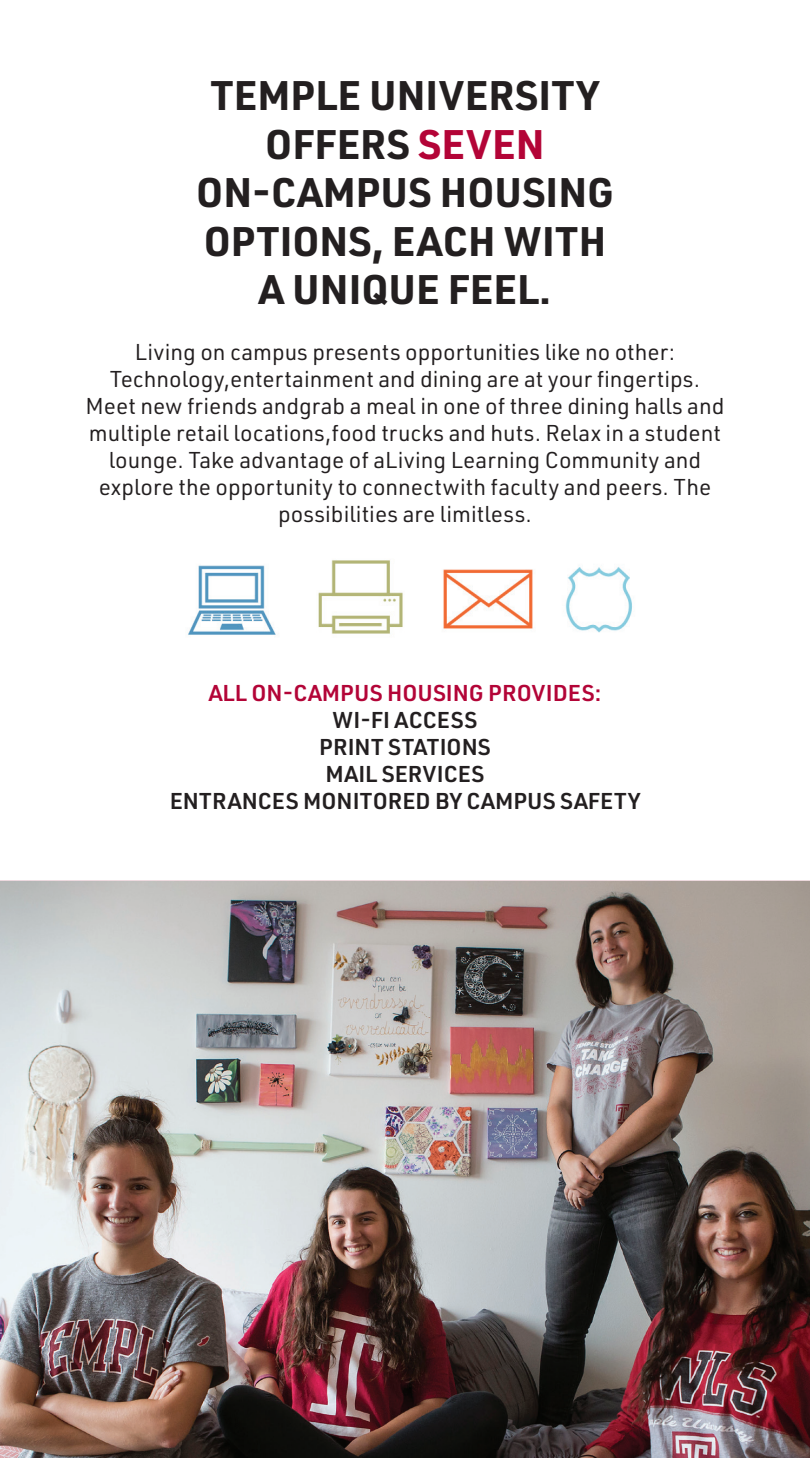
<style>
.page{position:relative;width:810px;height:1458px;background:#fff}
.page>*{position:absolute;margin:0;border:0;box-sizing:border-box;transform-origin:0 0}
.t1{font:700 40.5px/48.6px "URWDIN";color:#231f20;text-align:center}
.t2{font:22.5px/27px "URWDIN";color:#231f20;text-align:center}
.t3{font:600 22.5px/27px "URWDIN";letter-spacing:.005em;color:#231f20;text-align:center}
.t4{font:600 22.5px "URWDIN";color:#b30437}
.s1{color:#b30437}
</style>
<div class="page">
<img style="left:0;top:881px;width:810px;height:577px">
<img style="left:188px;top:560px;width:444px;height:75px">
<h1 class="t1" style="left:196px;top:69px;width:419px">TEMPLE UNIVERSITY<br>OFFERS <span class="s1">SEVEN<br></span>ON-CAMPUS HOUSING<br>OPTIONS, EACH WITH<br>A UNIQUE FEEL.</h1>
<p class="t2" style="left:86px;top:338px;width:640px">Living on campus presents opportunities like no other:<br>Technology,entertainment and dining are at your fingertips.<br>Meet new friends andgrab a meal in one of three dining halls and multiple retail locations,food trucks and huts. Relax in a student lounge. Take advantage of aLiving Learning Community and explore the opportunity to connectwith faculty and peers. The possibilities are limitless.</p>
<p class="t4" style="left:209px;top:678px;width:394px">ALL ON-CAMPUS HOUSING PROVIDES:</p>
<p class="t3" style="left:170px;top:706px;width:472px">WI-FI ACCESS<br>PRINT STATIONS<br>MAIL SERVICES<br>ENTRANCES MONITORED BY CAMPUS SAFETY</p>
</div>
